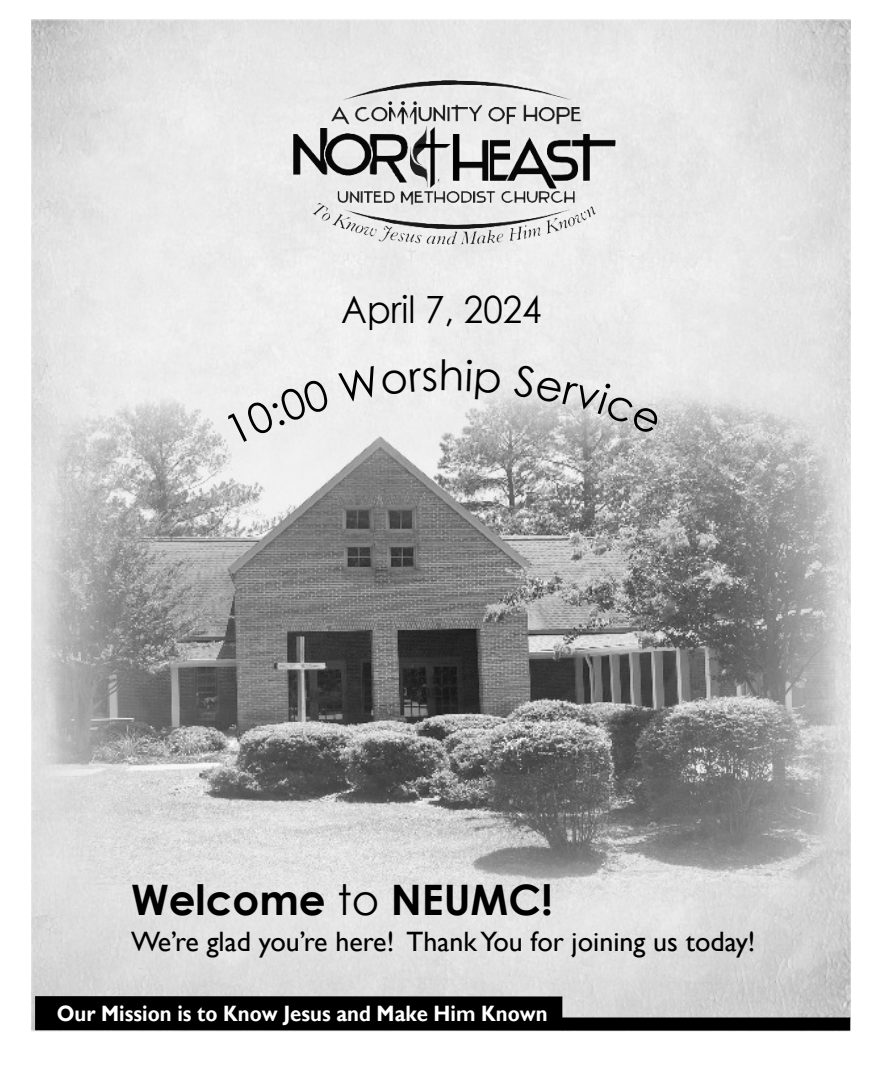
<style>
.page{position:relative;width:882px;height:1071px;background:#fff}
.page>*{position:absolute;margin:0;border:0;box-sizing:border-box;transform-origin:0 0}
.t1{font:700 42px "Century Gothic";color:#000}
.t2{font:37.62px "Century Gothic";color:#000;scale:.93 1}
.t3{font:28px "Gill Sans";color:#000}
.t4{font:700 22.22px "Gill Sans";color:#fff;scale:.92 1}
.s1{font-weight:400}
</style>
<div class="page">
<img style="left:32px;top:20px;width:818px;height:1012px">
<div style="left:35px;top:996px;width:527px;height:35px;background:#000"></div>
<img style="left:288px;top:75px;width:332px;height:174px">
<div style="left:562px;top:1018px;width:288px;height:13px;background:#000"></div>
<div style="left:227px;top:378px;width:104px;height:66px;background:#eee"></div>
<div style="left:338px;top:359px;width:163px;height:44px;background:#eee"></div>
<svg style="left:513px;top:364px;width:148px;height:71px;background:#d9d9d9"></svg>
<h2 class="t2" style="left:341px;top:295px;width:217px">April 7, 2024</h2>
<h1 class="t1" style="left:131px;top:883px;width:423px">Welcome <span class="s1">to</span> NEUMC!</h1>
<p class="t3" style="left:131px;top:931px;width:626px">We’re glad you’re here! Thank You for joining us today!</p>
<p class="t4" style="left:57px;top:1005px;width:535px">Our Mission is to Know Jesus and Make Him Known</p>
</div>
